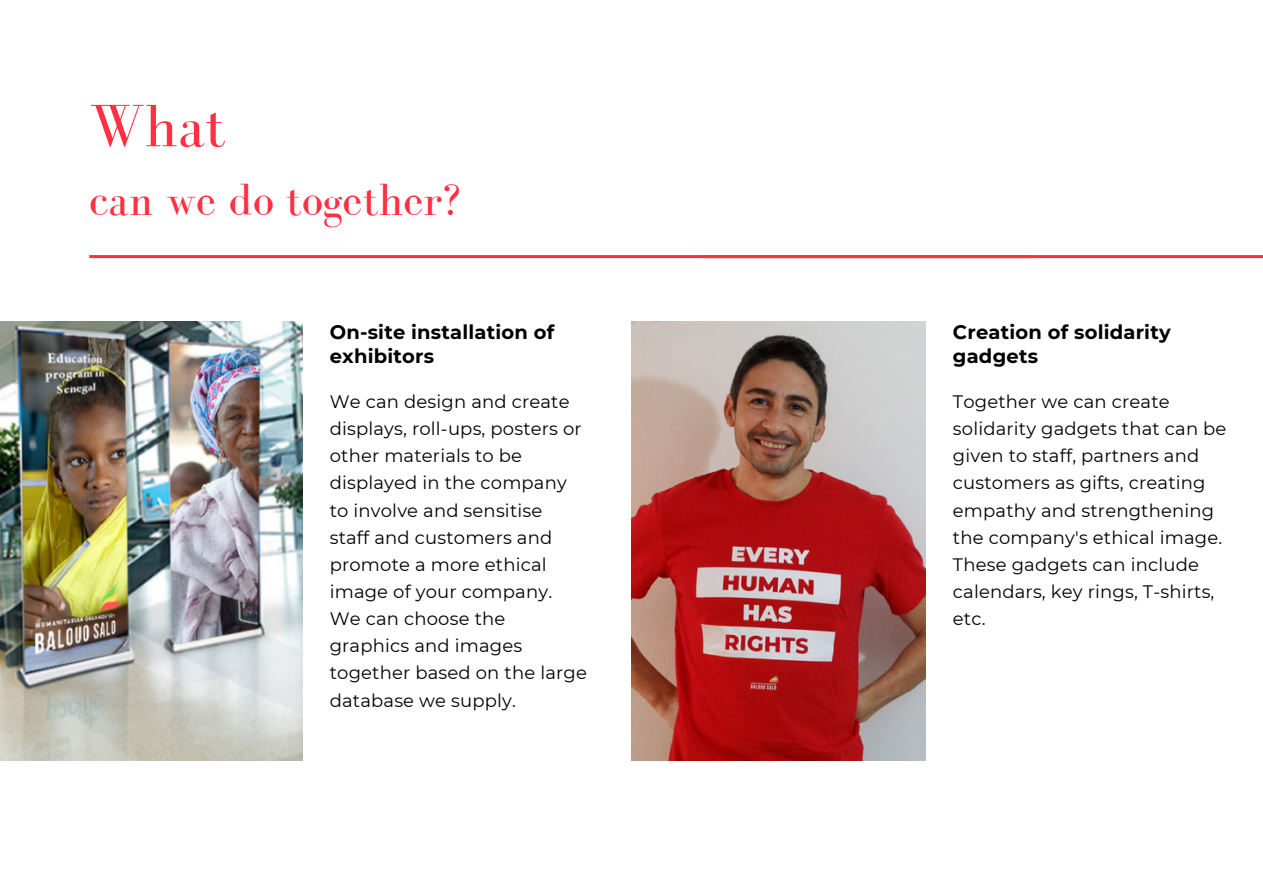
<style>
.page{position:relative;width:1263px;height:894px;background:#fff}
.page>*{position:absolute;margin:0;border:0;box-sizing:border-box;transform-origin:0 0}
.t1{font:61.5px "Bodoni FLF";color:#ff3043}
.t2{font:46.5px "Bodoni FLF";color:#ff3043}
.t3{font:700 19.5px/23.5px "Montserrat";letter-spacing:.01em;color:#000}
.t4{font:18px/27.2px "Montserrat";letter-spacing:.01em;color:#000}
</style>
<div class="page">
<img style="left:631px;top:321px;width:295px;height:439px">
<img style="left:0;top:321px;width:303px;height:439px">
<hr style="left:89px;top:255px;width:614px;height:3px;background:#ff3043">
<hr style="left:703px;top:255px;width:560px;height:3px;background:#ff3043">
<p class="t1" style="left:89px;top:92px;width:138px">What</p>
<p class="t2" style="left:89px;top:174px;width:373px">can we do together?</p>
<p class="t3" style="left:330px;top:320px;width:226px">On-site installation of exhibitors</p>
<p class="t4" style="left:330px;top:388px;width:254px">We can design and create displays, roll-ups, posters or other materials to be displayed in the company to involve and sensitise staff and customers and promote a more ethical image of your company.</p>
<p class="t4" style="left:330px;top:605px;width:259px">We can choose the graphics and images together based on the large database we supply.</p>
<p class="t3" style="left:953px;top:320px;width:219px">Creation of solidarity gadgets</p>
<p class="t4" style="left:953px;top:388px;width:275px">Together we can create solidarity gadgets that can be given to staff, partners and customers as gifts, creating empathy and strengthening the company's ethical image.</p>
<p class="t4" style="left:953px;top:550px;width:263px">These gadgets can include calendars, key rings, T-shirts, etc.</p>
</div>
